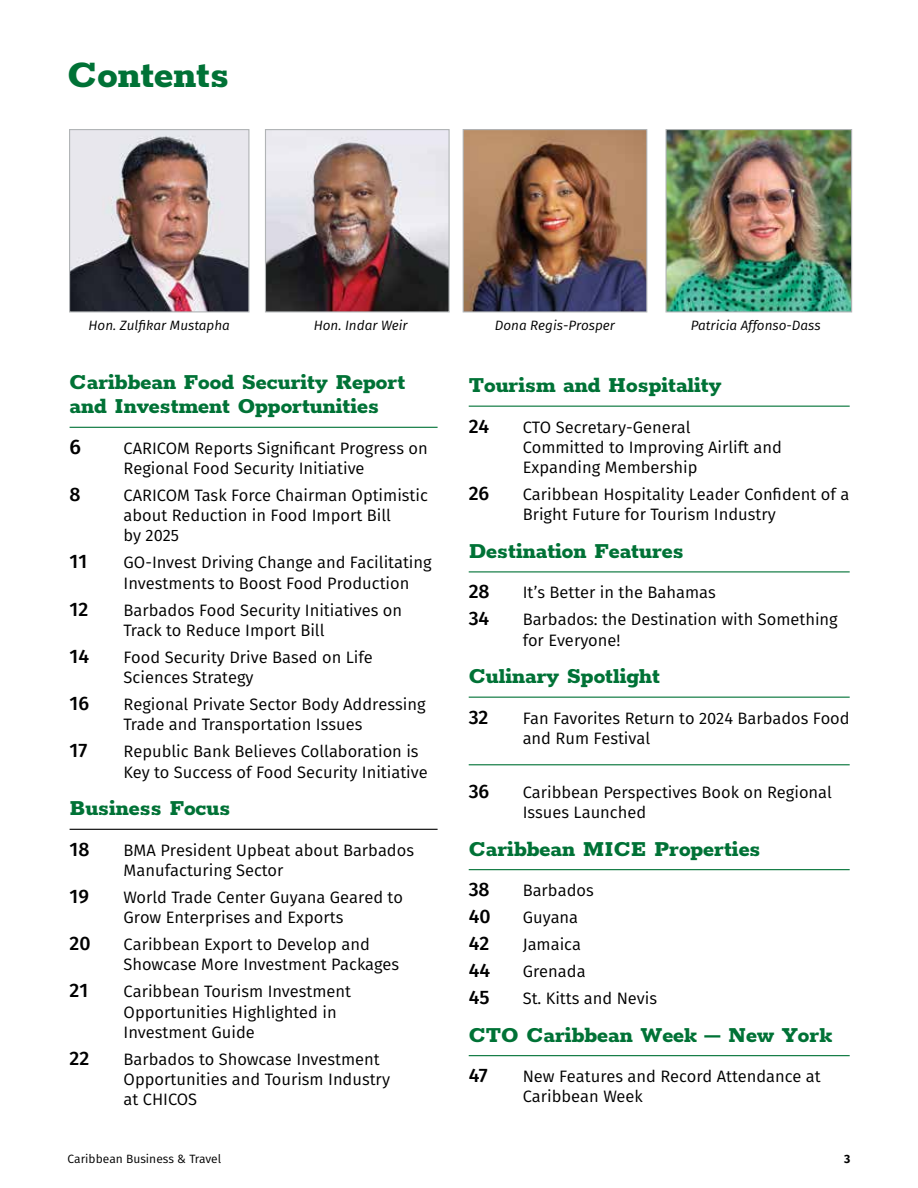
<style>
.page{position:relative;width:918px;height:1188px;background:#fff}
.page>*{position:absolute;margin:0;border:0;box-sizing:border-box;transform-origin:0 0}
.t1{font:800 42px "Rokkitt";color:#007236}
.t2{font:800 24px/24px "Rokkitt";color:#007236}
.t3{font:500 21px "Fira Sans";color:#000}
.t4{font:500 19.5px "Fira Sans";color:#000}
.t5{font:16.5px/20.2px "Fira Sans";color:#000}
.t6{font:italic 13.5px "Fira Sans";color:#000}
.t7{font:12px "Fira Sans";color:#000}
.t8{font:700 12px "Fira Sans";color:#000}
</style>
<div class="page">
<hr style="left:469px;top:406px;width:381px;height:1px;background:#007236">
<hr style="left:469px;top:571px;width:381px;height:1px;background:#007236">
<hr style="left:469px;top:697px;width:381px;height:1px;background:#007236">
<hr style="left:469px;top:869px;width:381px;height:1px;background:#007236">
<hr style="left:469px;top:1055px;width:381px;height:1px;background:#007236">
<hr style="left:70px;top:427px;width:368px;height:1px;background:#007236">
<hr style="left:70px;top:829px;width:368px;height:1px;background:#000">
<img style="left:71px;top:131px;width:176px;height:179px">
<div style="left:69px;top:129px;width:180px;height:183px;border:1px solid #b1b4b6"></div>
<img style="left:267px;top:131px;width:181px;height:179px">
<div style="left:265px;top:129px;width:185px;height:183px;border:1px solid #b1b4b6"></div>
<img style="left:465px;top:131px;width:180px;height:179px">
<div style="left:463px;top:129px;width:184px;height:183px;border:1px solid #b1b4b6"></div>
<img style="left:667px;top:131px;width:183px;height:179px">
<div style="left:665px;top:129px;width:187px;height:183px;border:1px solid #b1b4b6"></div>
<hr style="left:469px;top:764px;width:381px;height:1px;background:#007236">
<h1 class="t1" style="left:68px;top:42px;width:163px">Contents</h1>
<p class="t6" style="left:88px;top:315px;width:143px">Hon. Zulfikar Mustapha</p>
<p class="t6" style="left:314px;top:315px;width:95px">Hon. Indar Weir</p>
<p class="t6" style="left:495px;top:315px;width:122px">Dona Regis-Prosper</p>
<p class="t6" style="left:691px;top:315px;width:131px">Patricia Affonso-Dass</p>
<h2 class="t2" style="left:70px;top:368px;width:337px">Caribbean Food Security Report and Investment Opportunities</h2>
<p class="t3" style="left:70px;top:430px;width:13px">6</p>
<p class="t5" style="left:124px;top:437px;width:306px">CARICOM Reports Significant Progress on<br>Regional Food Security Initiative</p>
<p class="t4" style="left:70px;top:479px;width:13px">8</p>
<p class="t5" style="left:124px;top:485px;width:306px">CARICOM Task Force Chairman Optimistic about Reduction in Food Import Bill<br>by 2025</p>
<p class="t4" style="left:70px;top:546px;width:19px">11</p>
<p class="t5" style="left:124px;top:552px;width:310px">GO-Invest Driving Change and Facilitating<br>Investments to Boost Food Production</p>
<p class="t4" style="left:70px;top:593px;width:20px">12</p>
<p class="t5" style="left:124px;top:599px;width:280px">Barbados Food Security Initiatives on<br>Track to Reduce Import Bill</p>
<p class="t4" style="left:70px;top:641px;width:21px">14</p>
<p class="t5" style="left:124px;top:647px;width:251px">Food Security Drive Based on Life<br>Sciences Strategy</p>
<p class="t4" style="left:70px;top:688px;width:21px">16</p>
<p class="t5" style="left:124px;top:694px;width:303px">Regional Private Sector Body Addressing<br>Trade and Transportation Issues</p>
<p class="t4" style="left:70px;top:735px;width:19px">17</p>
<p class="t5" style="left:124px;top:741px;width:306px">Republic Bank Believes Collaboration is<br>Key to Success of Food Security Initiative</p>
<h2 class="t2" style="left:70px;top:794px;width:162px">Business Focus</h2>
<p class="t4" style="left:70px;top:833px;width:21px">18</p>
<p class="t5" style="left:124px;top:839px;width:292px">BMA President Upbeat about Barbados<br>Manufacturing Sector</p>
<p class="t4" style="left:70px;top:881px;width:21px">19</p>
<p class="t5" style="left:124px;top:887px;width:281px">World Trade Center Guyana Geared to<br>Grow Enterprises and Exports</p>
<p class="t4" style="left:70px;top:928px;width:23px">20</p>
<p class="t5" style="left:124px;top:934px;width:277px">Caribbean Export to Develop and<br>Showcase More Investment Packages</p>
<p class="t4" style="left:70px;top:975px;width:20px">21</p>
<p class="t5" style="left:124px;top:981px;width:229px">Caribbean Tourism Investment<br>Opportunities Highlighted in<br>Investment Guide</p>
<p class="t4" style="left:70px;top:1043px;width:21px">22</p>
<p class="t5" style="left:124px;top:1049px;width:268px">Barbados to Showcase Investment<br>Opportunities and Tourism Industry at CHICOS</p>
<h2 class="t2" style="left:469px;top:371px;width:254px">Tourism and Hospitality</h2>
<p class="t4" style="left:469px;top:410px;width:22px">24</p>
<p class="t5" style="left:523px;top:416px;width:261px">CTO Secretary-General<br>Committed to Improving Airlift and<br>Expanding Membership</p>
<p class="t4" style="left:469px;top:478px;width:22px">26</p>
<p class="t5" style="left:523px;top:484px;width:328px">Caribbean Hospitality Leader Confident of a<br>Bright Future for Tourism Industry</p>
<h2 class="t2" style="left:469px;top:537px;width:217px">Destination Features</h2>
<p class="t4" style="left:469px;top:576px;width:22px">28</p>
<p class="t5" style="left:523px;top:582px;width:195px">It’s Better in the Bahamas</p>
<p class="t4" style="left:469px;top:603px;width:22px">34</p>
<p class="t5" style="left:523px;top:609px;width:317px">Barbados: the Destination with Something for Everyone!</p>
<h2 class="t2" style="left:469px;top:662px;width:193px">Culinary Spotlight</h2>
<p class="t4" style="left:469px;top:701px;width:21px">32</p>
<p class="t5" style="left:523px;top:707px;width:328px">Fan Favorites Return to 2024 Barbados Food and Rum Festival</p>
<p class="t4" style="left:469px;top:775px;width:22px">36</p>
<p class="t5" style="left:523px;top:782px;width:311px">Caribbean Perspectives Book on Regional<br>Issues Launched</p>
<h2 class="t2" style="left:469px;top:834px;width:293px">Caribbean MICE Properties</h2>
<p class="t4" style="left:469px;top:874px;width:23px">38</p>
<p class="t5" style="left:523px;top:880px;width:73px">Barbados</p>
<p class="t4" style="left:469px;top:901px;width:23px">40</p>
<p class="t5" style="left:523px;top:907px;width:57px">Guyana</p>
<p class="t4" style="left:469px;top:928px;width:22px">42</p>
<p class="t5" style="left:523px;top:934px;width:60px">Jamaica</p>
<p class="t4" style="left:469px;top:955px;width:23px">44</p>
<p class="t5" style="left:523px;top:961px;width:64px">Grenada</p>
<p class="t4" style="left:469px;top:982px;width:22px">45</p>
<p class="t5" style="left:523px;top:988px;width:136px">St. Kitts and Nevis</p>
<h2 class="t2" style="left:469px;top:1020px;width:365px">CTO Caribbean Week – New York</h2>
<p class="t4" style="left:469px;top:1060px;width:21px">47</p>
<p class="t5" style="left:523px;top:1066px;width:300px">New Features and Record Attendance at<br>Caribbean Week</p>
<p class="t7" style="left:68px;top:1150px;width:155px">Caribbean Business &amp; Travel</p>
<p class="t8" style="left:844px;top:1148px;width:8px">3</p>
</div>
